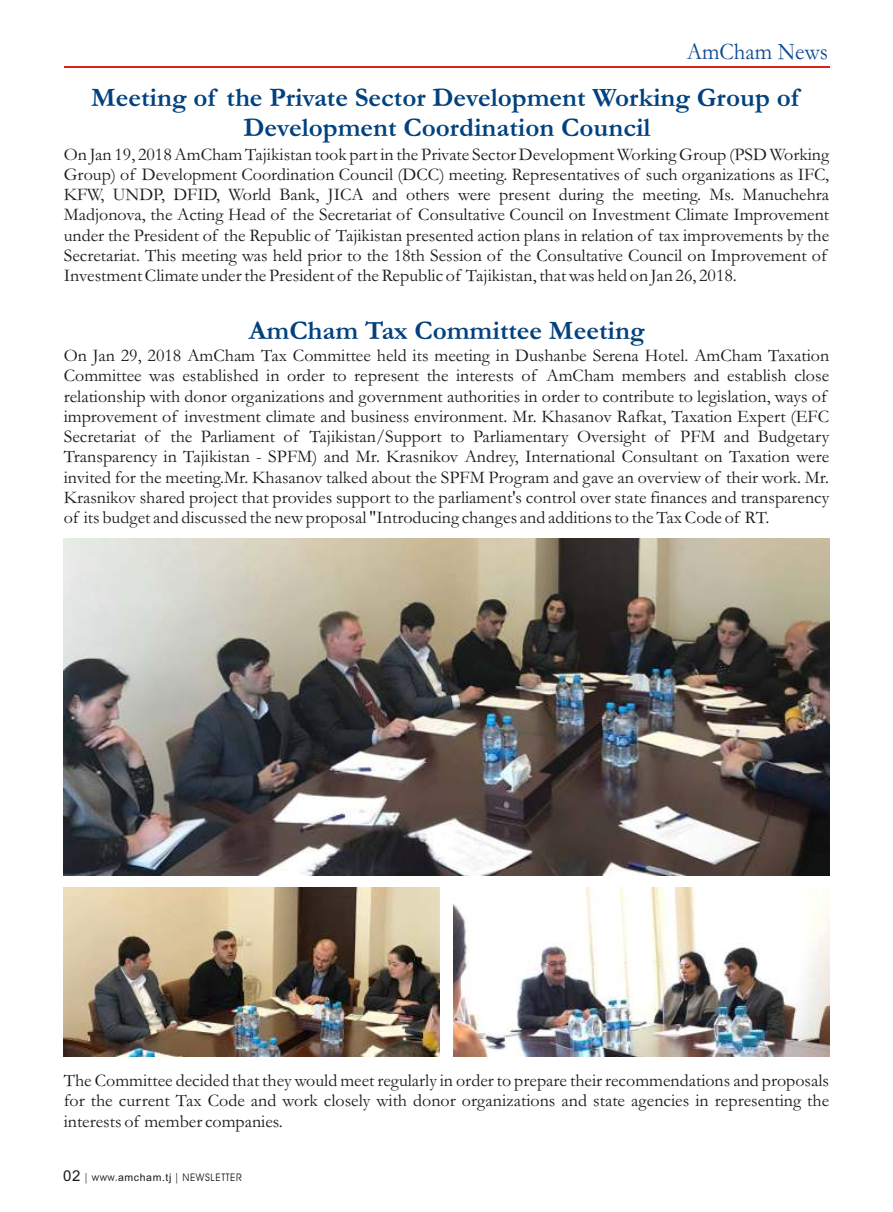
<style>
.page{position:relative;width:893px;height:1212px;background:#fff}
.page>*{position:absolute;margin:0;border:0;box-sizing:border-box;transform-origin:0 0}
.t1{font:700 27px/30.3px "Garamond";color:#00417e;text-align:center}
.t2{font:24px "Garamond";color:#0e4891;scale:.94 1}
.t3{font:18px/20.2px "Garamond";color:#1d1917}
.t4{font:10.5px "Avant Garde IT Cby BT";letter-spacing:.055em;color:#1d1917}
.s1{font-family:"Arial";font-size:15px}
.s2{font-family:"Arial"}
</style>
<div class="page">
<img style="left:64px;top:538px;width:765px;height:337px">
<hr style="left:64px;top:66px;width:765px;height:1px;background:#da231a">
<img style="left:64px;top:888px;width:375px;height:168px">
<img style="left:454px;top:888px;width:375px;height:168px">
<h2 class="t2" style="left:687px;top:43px;width:152px">AmCham News</h2>
<h1 class="t1" style="left:91px;top:85px;width:709px">Meeting of the Private Sector Development Working Group of<br>Development Coordination Council</h1>
<p class="t3" style="left:64px;top:146px;width:767px">On Jan 19, 2018 AmCham Tajikistan took part in the Private Sector Development Working Group (PSD Working Group) of Development Coordination Council (DCC) meeting. Representatives of such organizations as IFC, KFW, UNDP, DFID, World Bank, JICA and others were present during the meeting. Ms. Manuchehra Madjonova, the Acting Head of the Secretariat of Consultative Council on Investment Climate Improvement under the President of the Republic of Tajikistan presented action plans in relation of tax improvements by the Secretariat. This meeting was held prior to the 18th Session of the Consultative Council on Improvement of Investment Climate under the President of the Republic of Tajikistan, that was held on Jan 26, 2018.</p>
<h1 class="t1" style="left:249px;top:318px;width:397px">AmCham Tax Committee Meeting</h1>
<p class="t3" style="left:64px;top:347px;width:767px">On Jan 29, 2018 AmCham Tax Committee held its meeting in Dushanbe Serena Hotel. AmCham Taxation Committee was established in order to represent the interests of AmCham members and establish close relationship with donor organizations and government authorities in order to contribute to legislation, ways of improvement of investment climate and business environment. Mr. Khasanov Rafkat, Taxation Expert (EFC Secretariat of the Parliament of Tajikistan/Support to Parliamentary Oversight of PFM and Budgetary Transparency in Tajikistan - SPFM) and Mr. Krasnikov Andrey, International Consultant on Taxation were invited for the meeting.Mr. Khasanov talked about the SPFM Program and gave an overview of their work. Mr.<br>Krasnikov shared project that provides support to the parliament's control over state finances and transparency of its budget and discussed the new proposal "Introducing changes and additions to the Tax Code of RT.</p>
<p class="t3" style="left:64px;top:1072px;width:767px;text-align:justify">The Committee decided that they would meet regularly in order to prepare their recommendations and proposals for the current Tax Code and work closely with donor organizations and state agencies in representing the interests of member companies.</p>
<p class="t4" style="left:63px;top:1173px;width:180px"><span class="s1">02</span> | www.<span class="s2">amcham.tj</span> | NEWSLETTER</p>
</div>
